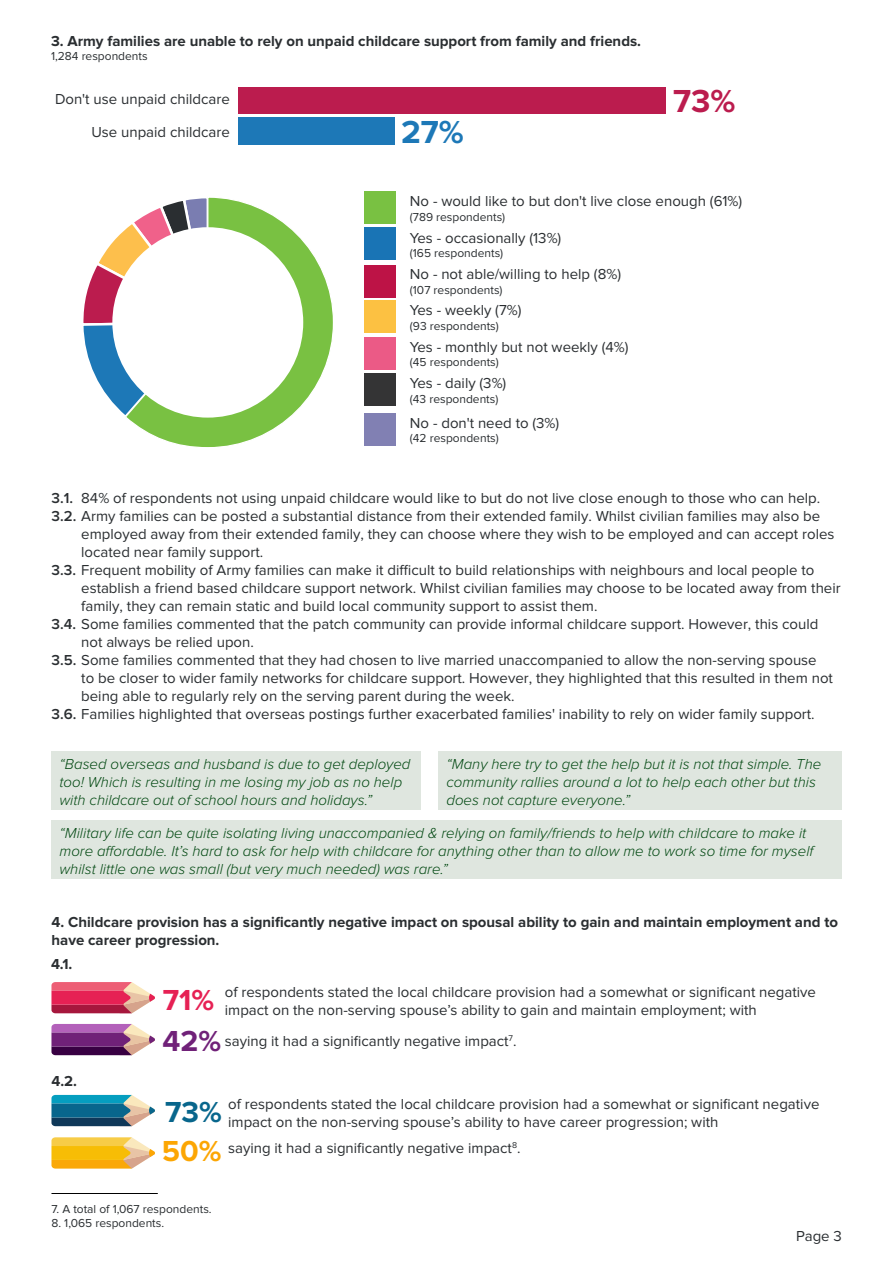
<style>
.page{position:relative;width:893px;height:1263px;background:#fff}
.page>*{position:absolute;margin:0;border:0;box-sizing:border-box;transform-origin:0 0}
.t1{font:700 33px "Proxima Nova";color:#bb1c4e}
.t2{font:700 33px "Proxima Nova";color:#1d78b7}
.t3{font:700 30px "Proxima Nova";color:#e62154}
.t4{font:700 30px "Proxima Nova";color:#702178}
.t5{font:700 30px "Proxima Nova";color:#08668c}
.t6{font:700 30px "Proxima Nova";color:#fca603}
.t7{font:15px/18px "Proxima Nova";color:#2a2e31}
.t8{font:italic 300 15px/18px "Proxima Nova";color:#004710}
.t9{font:700 15px/18px "Proxima Nova";color:#2a2e31}
.t10{font:12px "Proxima Nova";color:#2a2e31}
.s1{font-weight:600}
</style>
<div class="page">
<svg style="left:83px;top:231px;width:41px;height:183px"></svg>
<svg style="left:124px;top:197px;width:209px;height:250px"></svg>
<div style="left:112px;top:227px;width:191px;height:191px;background:#fff;border-radius:50%"></div>
<div style="left:364px;top:227px;width:32px;height:33px;background:#1974b5"></div>
<div style="left:364px;top:191px;width:32px;height:32px;background:#79c142"></div>
<div style="left:364px;top:265px;width:32px;height:32px;background:#bd1346"></div>
<div style="left:364px;top:374px;width:32px;height:32px;background:#343435"></div>
<div style="left:364px;top:337px;width:32px;height:33px;background:#eb5a86"></div>
<div style="left:364px;top:301px;width:32px;height:32px;background:#fcc142"></div>
<div style="left:364px;top:413px;width:32px;height:33px;background:#8180b3"></div>
<div style="left:51px;top:752px;width:370px;height:58px;background:#dfe6df"></div>
<div style="left:438px;top:752px;width:404px;height:58px;background:#dfe6df"></div>
<div style="left:51px;top:821px;width:790px;height:58px;background:#dfe6df"></div>
<div style="left:239px;top:87px;width:427px;height:27px;background:#bb1c4e"></div>
<div style="left:239px;top:118px;width:156px;height:27px;background:#1d78b7"></div>
<svg style="left:51px;top:1095px;width:104px;height:31px;background:#49899d"></svg>
<svg style="left:51px;top:982px;width:104px;height:31px;background:#de5f77"></svg>
<svg style="left:51px;top:1137px;width:104px;height:31px;background:#f6c549"></svg>
<svg style="left:51px;top:1024px;width:104px;height:31px;background:#965b91"></svg>
<hr style="left:51px;top:1193px;width:107px;height:1px;background:#000">
<p class="t9" style="left:51px;top:32px;width:592px">3. Army families are unable to rely on unpaid childcare support from family and friends.</p>
<p class="t10" style="left:51px;top:49px;width:98px">1,284 respondents</p>
<p class="t7" style="left:55px;top:91px;width:176px">Don't use unpaid childcare</p>
<p class="t7" style="left:91px;top:124px;width:140px">Use unpaid childcare</p>
<p class="t2" style="left:401px;top:113px;width:64px">27%</p>
<p class="t1" style="left:673px;top:82px;width:64px">73%</p>
<p class="t7" style="left:410px;top:193px;width:334px">No - would like to but don't live close enough (61%)</p>
<p class="t10" style="left:410px;top:210px;width:97px">(789 respondents)</p>
<p class="t7" style="left:410px;top:229px;width:153px">Yes - occasionally (13%)</p>
<p class="t10" style="left:410px;top:246px;width:95px">(165 respondents)</p>
<p class="t7" style="left:410px;top:266px;width:213px">No - not able/willing to help (8%)</p>
<p class="t10" style="left:410px;top:283px;width:94px">(107 respondents)</p>
<p class="t7" style="left:410px;top:301px;width:113px">Yes - weekly (7%)</p>
<p class="t10" style="left:410px;top:319px;width:90px">(93 respondents)</p>
<p class="t7" style="left:410px;top:338px;width:220px">Yes - monthly but not weekly (4%)</p>
<p class="t10" style="left:410px;top:355px;width:90px">(45 respondents)</p>
<p class="t7" style="left:410px;top:374px;width:98px">Yes - daily (3%)</p>
<p class="t10" style="left:410px;top:392px;width:90px">(43 respondents)</p>
<p class="t7" style="left:410px;top:414px;width:151px">No - don't need to (3%)</p>
<p class="t10" style="left:410px;top:431px;width:90px">(42 respondents)</p>
<p class="t7" style="left:51px;top:489px;width:770px"><span class="s1">3.1.</span> 84% of respondents not using unpaid childcare would like to but do not live close enough to those who can help.</p>
<p class="t7" style="left:81px;top:507px;width:755px;text-indent:-30px"><span class="s1">3.2.</span> Army families can be posted a substantial distance from their extended family. Whilst civilian families may also be employed away from their extended family, they can choose where they wish to be employed and can accept roles located near family support.</p>
<p class="t7" style="left:81px;top:561px;width:761px;text-indent:-30px"><span class="s1">3.3.</span> Frequent mobility of Army families can make it difficult to build relationships with neighbours and local people to establish a friend based childcare support network. Whilst civilian families may choose to be located away from their family, they can remain static and build local community support to assist them.</p>
<p class="t7" style="left:81px;top:615px;width:739px;text-indent:-30px"><span class="s1">3.4.</span> Some families commented that the patch community can provide informal childcare support. However, this could not always be relied upon.</p>
<p class="t7" style="left:81px;top:651px;width:753px;text-indent:-30px"><span class="s1">3.5.</span> Some families commented that they had chosen to live married unaccompanied to allow the non-serving spouse to be closer to wider family networks for childcare support. However, they highlighted that this resulted in them not being able to regularly rely on the serving parent during the week.</p>
<p class="t7" style="left:51px;top:705px;width:765px"><span class="s1">3.6.</span> Families highlighted that overseas postings further exacerbated families' inability to rely on wider family support.</p>
<p class="t8" style="left:60px;top:755px;width:352px">“Based overseas and husband is due to get deployed too! Which is resulting in me losing my job as no help with childcare out of school hours and holidays.”</p>
<p class="t8" style="left:446px;top:755px;width:376px">“Many here try to get the help but it is not that simple. The community rallies around a lot to help each other but this does not capture everyone.”</p>
<p class="t8" style="left:60px;top:824px;width:755px">“Military life can be quite isolating living unaccompanied &amp; relying on family/friends to help with childcare to make it more affordable. It’s hard to ask for help with childcare for anything other than to allow me to work so time for myself whilst little one was small (but very much needed) was rare.”</p>
<p class="t9" style="left:51px;top:913px;width:788px">4. Childcare provision has a significantly negative impact on spousal ability to gain and maintain employment and to have career progression.</p>
<p class="t9" style="left:51px;top:955px;width:23px">4.1.</p>
<p class="t9" style="left:51px;top:1073px;width:27px">4.2.</p>
<p class="t3" style="left:163px;top:982px;width:53px">71%</p>
<p class="t7" style="left:225px;top:983px;width:593px">of respondents stated the local childcare provision had a somewhat or significant negative impact on the non-serving spouse’s ability to gain and maintain employment; with</p>
<p class="t4" style="left:163px;top:1024px;width:60px">42%</p>
<p class="t7" style="left:225px;top:1032px;width:293px">saying it had a significantly negative impact<sup>7</sup>.</p>
<p class="t7" style="left:228px;top:1095px;width:593px">of respondents stated the local childcare provision had a somewhat or significant negative impact on the non-serving spouse’s ability to have career progression; with</p>
<p class="t5" style="left:165px;top:1094px;width:58px">73%</p>
<p class="t6" style="left:162px;top:1134px;width:61px">50%</p>
<p class="t7" style="left:228px;top:1140px;width:294px">saying it had a significantly negative impact<sup>8</sup>.</p>
<p class="t10" style="left:51px;top:1201px;width:162px">7. A total of 1,067 respondents.</p>
<p class="t10" style="left:51px;top:1216px;width:114px">8. 1,065 respondents.</p>
<p class="t7" style="left:796px;top:1227px;width:47px">Page 3</p>
</div>
